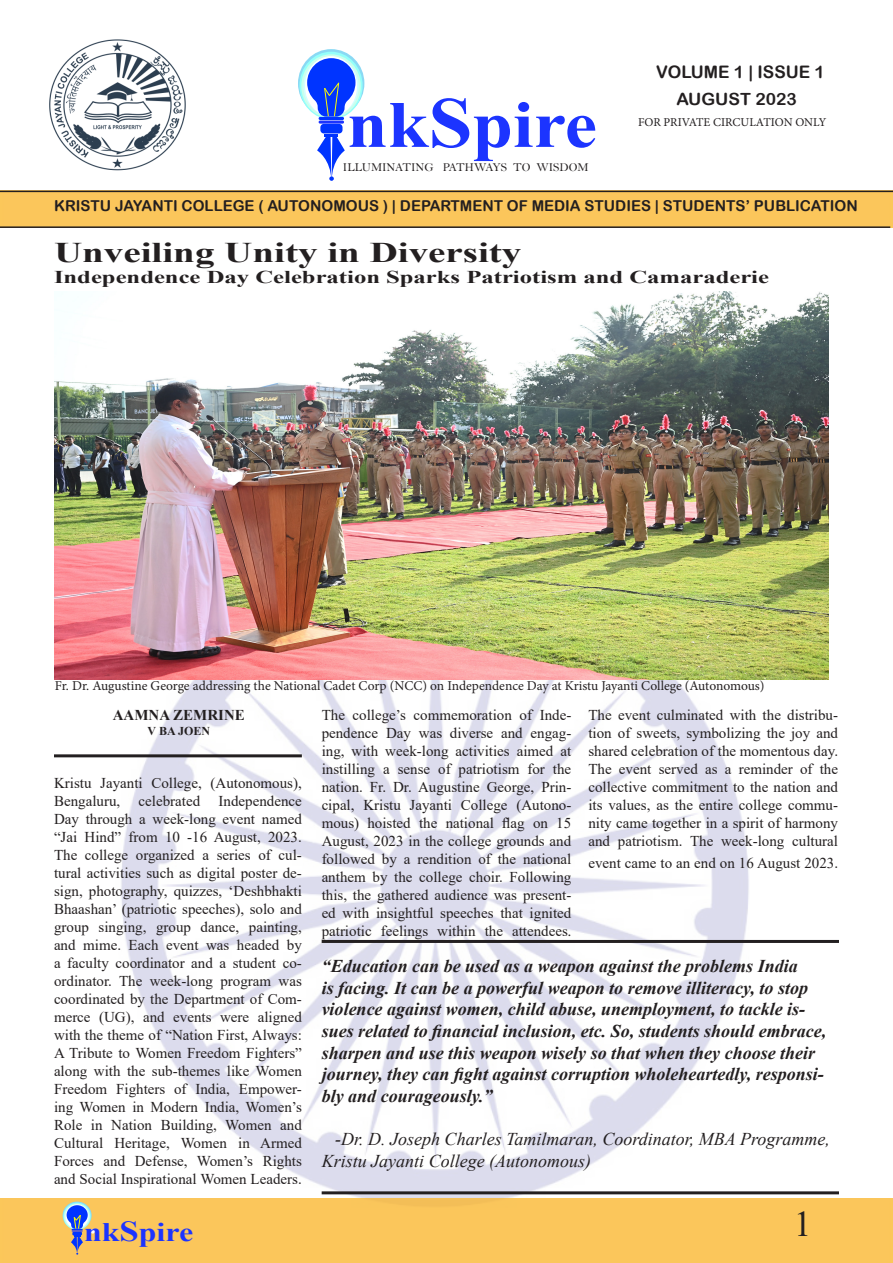
<style>
.page{position:relative;width:893px;height:1263px;background:#fff}
.page>*{position:absolute;margin:0;border:0;box-sizing:border-box;transform-origin:0 0}
.t1{font:700 66.3px "Times New Roman";color:#1c34ff;scale:1.1 1}
.t2{font:36px "Times New Roman";color:#231f20}
.t3{font:700 28.5px "Times New Roman";color:#231f20;scale:1.37 1}
.t4{font:700 26.7px "Times New Roman";color:#1c34ff;scale:1.2 1}
.t5{font:italic 700 18px/21.6px "Times New Roman";color:#231f20}
.t6{font:italic 18px/21.6px "Times New Roman";color:#231f20}
.t7{font:700 18px "Times New Roman";color:#231f20;scale:1.37 1}
.t8{font:17.25px "Arial Rounded MT Bold";color:#231f20}
.t9{font:16.8px "Arial Rounded MT Bold";color:#231f20;scale:1.04 1}
.t10{font:15px/18px "Times New Roman";color:#231f20;text-align:justify}
.t11{font:15px "Arial Rounded MT Bold";color:#231f20}
.t12{font:700 15px "Times New Roman";color:#231f20}
.t13{font:13.5px "Minion Pro";letter-spacing:-.005em;color:#231f20}
.t14{font:12px "Bell";color:#231f20}
.t15{font:12px "Minion Pro";color:#231f20}
.t16{font:700 12px "Times New Roman";color:#231f20}
.s1{font-size:72px}
.s2{font-size:28.95px}
.s3{font-family:"Minion Pro"}
</style>
<div class="page">
<img style="left:99px;top:680px;width:671px;height:518px">
<div style="left:0;top:190px;width:893px;height:37px;background:#fbc65b"></div>
<img style="left:50px;top:39px;width:136px;height:132px">
<hr style="left:0;top:191px;width:893px;height:1px;background:#231f20">
<hr style="left:0;top:226px;width:890px;height:2px;background:#231f20">
<hr style="left:322px;top:940px;width:517px;height:3px;background:#231f20">
<hr style="left:322px;top:1191px;width:517px;height:3px;background:#231f20">
<div style="left:0;top:1198px;width:893px;height:65px;background:#fbc65b"></div>
<div style="left:320px;top:124px;width:22px;height:9px;background:#0034ff;border-radius:3px"></div>
<hr style="left:319px;top:121px;width:25px;height:3px;background:#1c34ff;border-radius:2px">
<svg style="left:298px;top:49px;width:66px;height:69px"></svg>
<svg style="left:317px;top:134px;width:28px;height:47px"></svg>
<svg style="left:299px;top:52px;width:64px;height:67px"></svg>
<svg style="left:301px;top:54px;width:60px;height:64px"></svg>
<div style="left:303px;top:57px;width:56px;height:59px;background:#d4feff;border-radius:50%"></div>
<svg style="left:305px;top:56px;width:52px;height:60px"></svg>
<svg style="left:307px;top:58px;width:48px;height:59px;background:#3f6cf6"></svg>
<hr style="left:319px;top:117px;width:25px;height:3px;background:#0034ff;border-radius:2px">
<svg style="left:63px;top:1201px;width:29px;height:28px"></svg>
<svg style="left:63px;top:1202px;width:28px;height:28px"></svg>
<svg style="left:64px;top:1204px;width:26px;height:25px"></svg>
<svg style="left:66px;top:1204px;width:22px;height:25px"></svg>
<svg style="left:67px;top:1205px;width:28px;height:50px"></svg>
<hr style="left:54px;top:754px;width:248px;height:3px;background:#231f20">
<img style="left:55px;top:291px;width:773px;height:389px">
<p class="t1" style="left:347px;top:77px;width:229px">nk<span class="s1">S</span>pire</p>
<p class="t8" style="left:656px;top:62px;width:170px">VOLUME 1 | ISSUE 1</p>
<p class="t9" style="left:676px;top:89px;width:117px">AUGUST 2023</p>
<p class="t15" style="left:638px;top:114px;width:190px">FOR PRIVATE CIRCULATION ONLY</p>
<p class="t14" style="left:343px;top:160px;width:247px">ILLUMINATING PATHWAYS TO WISDOM</p>
<p class="t11" style="left:54px;top:197px;width:805px">KRISTU JAYANTI COLLEGE ( AUTONOMOUS ) | DEPARTMENT OF MEDIA STUDIES | STUDENTS’ PUBLICATION</p>
<p class="t3" style="left:54px;top:231px;width:343px">Unveiling Unity in Diversity</p>
<p class="t7" style="left:54px;top:264px;width:523px">Independence Day Celebration Sparks Patriotism and Camaraderie</p>
<p class="t13" style="left:55px;top:676px;width:711px">Fr. Dr. Augustine George addressing the National Cadet Corp (NCC) on Independence Day at Kristu Jayanti College (Autonomous)</p>
<p class="t12" style="left:113px;top:704px;width:134px">AAMNA ZEMRINE</p>
<p class="t16" style="left:148px;top:722px;width:64px">V BA JOEN</p>
<p class="t10" style="left:54px;top:773px;width:249px">Kristu Jayanti College, (Autonomous), Bengaluru, celebrated Independence Day through a week-long event named “Jai Hind” from 10 -16 August, 2023.<br>The college organized a series of cul&shy;tural activities such as digital poster de&shy;sign, photography, quizzes, ‘Deshbhakti Bhaashan’ (patriotic speeches), solo and group singing, group dance, painting, and mime. Each event was headed by a faculty coordinator and a student co&shy;ordinator. The week-long program was coordinated by the Department of Com&shy;merce (UG), and events were aligned with the theme of “Nation First, Always:<br>A Tribute to Women Freedom Fighters” along with the sub-themes like Women Freedom Fighters of India, Empower&shy;ing Women in Modern India, Women’s Role in Nation Building, Women and Cultural Heritage, Women in Armed Forces and Defense, Women’s Rights and Social Inspirational Women Leaders.</p>
<p class="t4" style="left:84px;top:1213px;width:92px">nk<span class="s2">S</span>pire</p>
<p class="t10" style="left:322px;top:706px;width:251px">The college’s commemoration of Inde&shy;pendence Day was diverse and engag&shy;ing, with week-long activities aimed at instilling a sense of patriotism for the nation. Fr. Dr. Augustine George, Prin&shy;cipal, Kristu Jayanti College (Autono&shy;mous) hoisted the national flag on 15<br>August, 2023 in the college grounds and followed by a rendition of the national anthem by the college choir. Following this, the gathered audience was present&shy;ed with insightful speeches that ignited patriotic feelings within the attendees<span class="s3">.</span></p>
<p class="t10" style="left:588px;top:706px;width:251px">The event culminated with the distribu&shy;tion of sweets, symbolizing the joy and shared celebration of the momentous day.<br>The event served as a reminder of the collective commitment to the nation and its values, as the entire college commu&shy;nity came together in a spirit of harmony and patriotism. The week-long cultural</p>
<p class="t10" style="left:588px;top:853px;width:251px">event came to an end on 16 August 2023.</p>
<p class="t5" style="left:322px;top:955px;width:506px">“Education can be used as a weapon against the problems India<br>is facing. It can be a powerful weapon to remove illiteracy, to stop violence against women, child abuse, unemployment, to tackle is&shy;sues related to financial inclusion, etc. So, students should embrace, sharpen and use this weapon wisely so that when they choose their journey, they can fight against corruption wholeheartedly, responsi&shy;bly and courageously.”</p>
<p class="t6" style="left:322px;top:1128px;width:510px;text-indent:14px">-Dr. D. Joseph Charles Tamilmaran, Coordinator, MBA Programme,<br>Kristu Jayanti College (Autonomous)</p>
<p class="t2" style="left:794px;top:1198px;width:19px">1</p>
</div>
